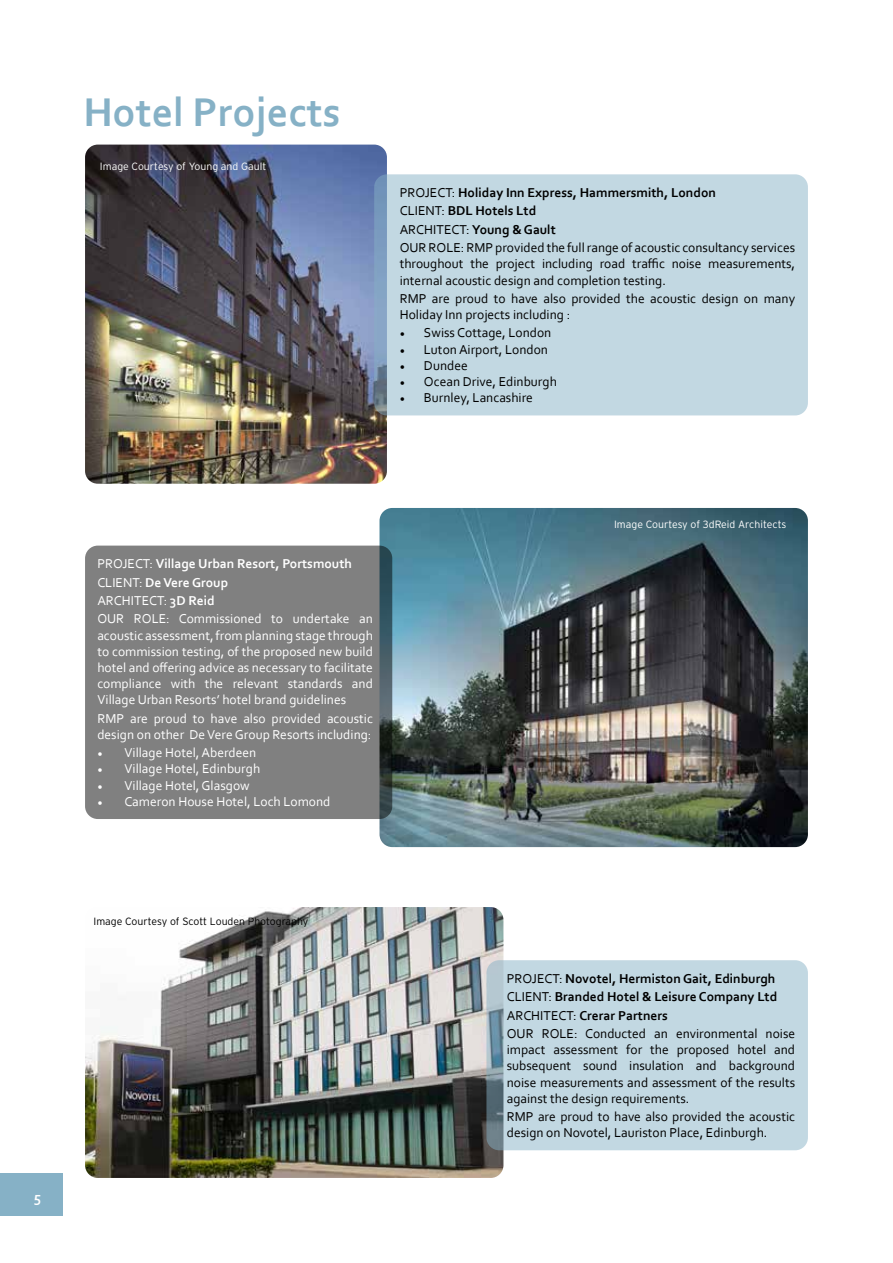
<style>
.page{position:relative;width:893px;height:1263px;background:#fff}
.page>*{position:absolute;margin:0;border:0;box-sizing:border-box;transform-origin:0 0}
.t1{font:700 42px "Corbel";color:#86b1c6}
.t2{font:700 15px "Corbel";color:#fff}
.t3{font:13.5px/16.2px "Corbel";color:#000}
.t4{font:13.5px/16.2px "Corbel";color:#fff}
.t5{font:700 13.5px/18.3px "Corbel";color:#000}
.t6{font:300 10.5px "Interstate";color:#fff}
.t7{font:300 10.5px "Interstate";color:#000}
.s1{font-weight:700}
.s2{font-family:"Minion Pro"}
.s3{font-weight:400}
</style>
<div class="page">
<div style="left:0;top:1174px;width:63px;height:42px;background:#86b1c6"></div>
<img style="left:85px;top:145px;width:302px;height:339px">
<div style="left:374px;top:174px;width:434px;height:241px;background:#c2d8e2;border-radius:13px"></div>
<img style="left:379px;top:508px;width:429px;height:339px">
<img style="left:85px;top:907px;width:418px;height:271px">
<div style="left:85px;top:546px;width:307px;height:273px;background:#808080;border-radius:13px"></div>
<div style="left:486px;top:960px;width:322px;height:190px;background:#c2d8e2;border-radius:13px"></div>
<p class="t2" style="left:34px;top:1187px;width:9px">5</p>
<h1 class="t1" style="left:83px;top:86px;width:259px">Hotel Projects</h1>
<p class="t6" style="left:100px;top:160px;width:168px">Image Courtesy of Young and Gault</p>
<p class="t3" style="left:400px;top:183px;width:397px;line-height:18.3px">PROJECT: <span class="s1">Holiday Inn Express, Hammersmith, London<br></span>CLIENT: <span class="s1">BDL Hotels Ltd<br></span>ARCHITECT: <span class="s1">Young &amp; Gault<br></span>OUR ROLE: RMP provided the full range of acoustic consultancy services</p>
<p class="t3" style="left:400px;top:255px;width:397px">throughout the project including road traffic noise measurements, internal acoustic design and completion testing.</p>
<p class="t3" style="left:400px;top:290px;width:397px">RMP are proud to have also provided the acoustic design on many<br>Holiday Inn projects including :</p>
<p class="t3" style="left:400px;top:324px;width:153px"><span class="s2">•</span> Swiss Cottage, London</p>
<p class="t3" style="left:400px;top:341px;width:150px"><span class="s2">•</span> Luton Airport, London</p>
<p class="t3" style="left:400px;top:357px;width:70px"><span class="s2">•</span> Dundee</p>
<p class="t3" style="left:400px;top:373px;width:159px"><span class="s2">•</span> Ocean Drive, Edinburgh</p>
<p class="t3" style="left:400px;top:389px;width:135px"><span class="s2">•</span> Burnley, Lancashire</p>
<p class="t4" style="left:97px;top:554px;width:277px;line-height:18.3px">PROJECT: <span class="s1">Village Urban Resort, Portsmouth<br></span>CLIENT: <span class="s1">De Vere Group<br></span>ARCHITECT: <span class="s1">3D Reid<br></span>OUR ROLE: Commissioned to undertake an</p>
<p class="t4" style="left:97px;top:627px;width:277px;text-align:justify">acoustic assessment, from planning stage through to commission testing, of the proposed new build hotel and offering advice as necessary to facilitate compliance with the relevant standards and Village Urban Resorts’ hotel brand guidelines</p>
<p class="t4" style="left:97px;top:710px;width:277px">RMP are proud to have also provided acoustic design on other De Vere Group Resorts including:</p>
<p class="t4" style="left:97px;top:744px;width:161px"><span class="s2">•</span> Village Hotel, Aberdeen</p>
<p class="t4" style="left:97px;top:760px;width:164px"><span class="s2">•</span> Village Hotel, Edinburgh</p>
<p class="t4" style="left:97px;top:777px;width:154px"><span class="s2">•</span> Village Hotel, Glasgow</p>
<p class="t4" style="left:97px;top:793px;width:235px"><span class="s2">•</span> Cameron House Hotel, Loch Lomond</p>
<p class="t7" style="left:94px;top:915px;width:216px">Image Courtesy of Scott Louden Photography</p>
<p class="t6" style="left:614px;top:517px;width:174px">Image Courtesy of 3dReid Architects</p>
<p class="t5" style="left:507px;top:969px;width:290px"><span class="s3">PROJECT:</span> Novotel, Hermiston Gait, Edinburgh <span class="s3">CLIENT:</span> Branded Hotel &amp; Leisure Company Ltd <span class="s3">ARCHITECT:</span> Crerar Partners<br><span class="s3">OUR ROLE: Conducted an environmental noise</span></p>
<p class="t3" style="left:507px;top:1041px;width:290px;text-align:justify">impact assessment for the proposed hotel and subsequent sound insulation and background noise measurements and assessment of the results against the design requirements.</p>
<p class="t3" style="left:507px;top:1108px;width:290px">RMP are proud to have also provided the acoustic design on Novotel, Lauriston Place, Edinburgh.</p>
</div>
